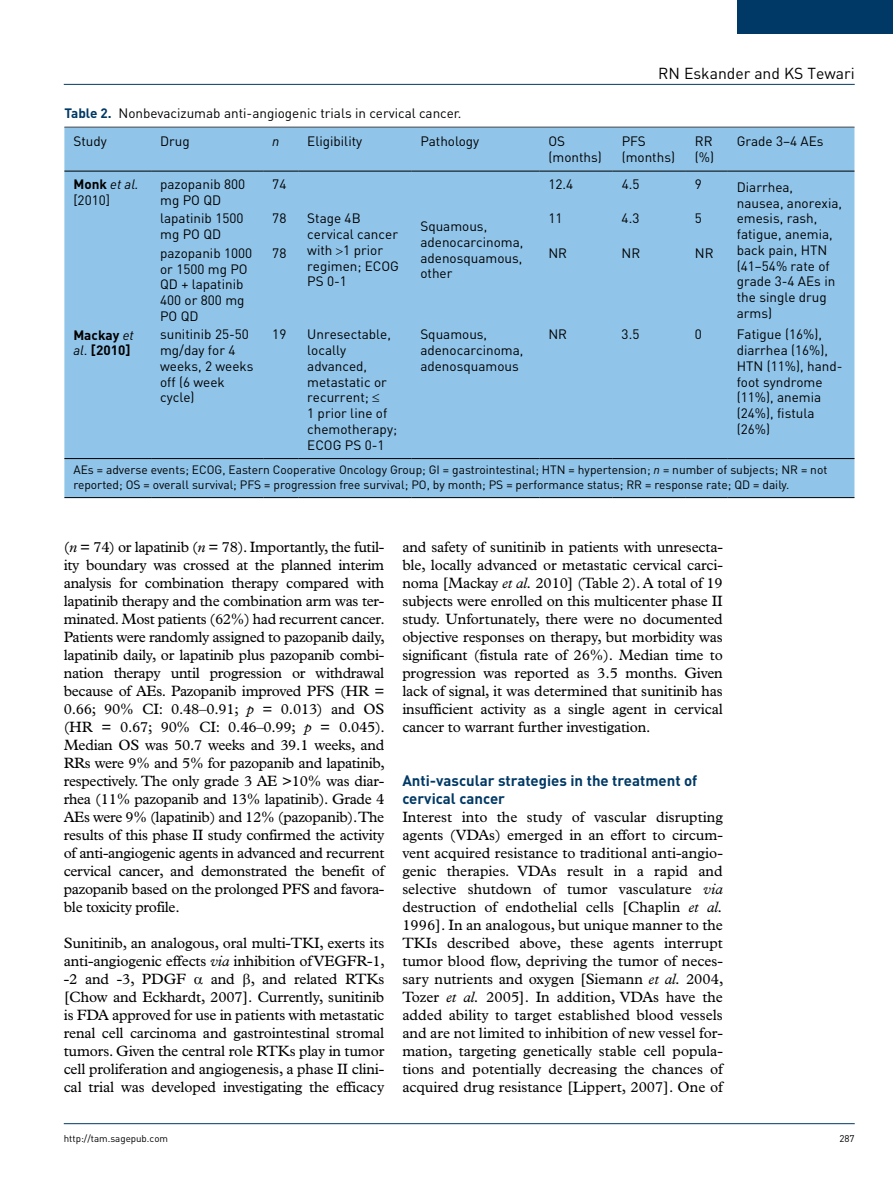
<style>
.page{position:relative;width:893px;height:1191px;background:#fff}
.page>*{position:absolute;margin:0;border:0;box-sizing:border-box;transform-origin:0 0}
.t1{font:15.75px "DIN";color:#000}
.t2{font:15px/18px "Plantin Std";letter-spacing:-.01em;color:#000;text-align:justify}
.t3{font:700 15px/18px "DIN";color:#003965}
.t4{font:13.5px/15.8px "DIN";color:#000}
.t5{font:700 13.5px/15.8px "DIN";color:#000}
.t6{font:italic 13.5px "DIN";color:#000}
.t7{font:12px/14.2px "DIN";color:#000}
.t8{font:9.75px "DIN";color:#000}
.s1{font-weight:700;color:#003965}
.s2{font-weight:700}
.s3{font-style:italic}
.s4{font-weight:400;font-style:italic}
.s5{font-weight:400}
</style>
<div class="page">
<hr style="left:64px;top:84px;width:791px;height:1px;background:#003965">
<hr style="left:64px;top:1123px;width:791px;height:1px;background:#003965">
<div style="left:738px;top:0;width:155px;height:34px;background:#003965"></div>
<hr style="left:64px;top:127px;width:790px;height:1px;background:#000">
<div style="left:64px;top:128px;width:790px;height:369px;background:#90c4e9"></div>
<hr style="left:64px;top:171px;width:87px;height:1px;background:#000">
<hr style="left:151px;top:171px;width:112px;height:1px;background:#000">
<hr style="left:263px;top:171px;width:35px;height:1px;background:#000">
<hr style="left:298px;top:171px;width:113px;height:1px;background:#000">
<hr style="left:411px;top:171px;width:128px;height:1px;background:#000">
<hr style="left:539px;top:171px;width:74px;height:1px;background:#000">
<hr style="left:613px;top:171px;width:73px;height:1px;background:#000">
<hr style="left:686px;top:171px;width:42px;height:1px;background:#000">
<hr style="left:728px;top:171px;width:126px;height:1px;background:#000">
<hr style="left:64px;top:458px;width:87px;height:1px;background:#000">
<hr style="left:151px;top:458px;width:112px;height:1px;background:#000">
<hr style="left:263px;top:458px;width:35px;height:1px;background:#000">
<hr style="left:298px;top:458px;width:113px;height:1px;background:#000">
<hr style="left:411px;top:458px;width:128px;height:1px;background:#000">
<hr style="left:539px;top:458px;width:74px;height:1px;background:#000">
<hr style="left:613px;top:458px;width:73px;height:1px;background:#000">
<hr style="left:686px;top:458px;width:42px;height:1px;background:#000">
<hr style="left:728px;top:458px;width:126px;height:1px;background:#000">
<hr style="left:64px;top:497px;width:87px;height:1px;background:#000">
<hr style="left:151px;top:497px;width:112px;height:1px;background:#000">
<hr style="left:263px;top:497px;width:35px;height:1px;background:#000">
<hr style="left:298px;top:497px;width:113px;height:1px;background:#000">
<hr style="left:411px;top:497px;width:128px;height:1px;background:#000">
<hr style="left:539px;top:497px;width:74px;height:1px;background:#000">
<hr style="left:613px;top:497px;width:73px;height:1px;background:#000">
<hr style="left:686px;top:497px;width:42px;height:1px;background:#000">
<hr style="left:728px;top:497px;width:126px;height:1px;background:#000">
<svg style="left:336px;top:248px;width:7px;height:7px"></svg>
<p class="t1" style="left:658px;top:63px;width:198px">RN Eskander and KS Tewari</p>
<p class="t4" style="left:73px;top:98px;width:390px;line-height:28.5px;text-indent:-9px"><span class="s1">Table 2.</span> Nonbevacizumab anti-angiogenic trials in cervical cancer.<br>Study</p>
<p class="t4" style="left:160px;top:133px;width:31px">Drug</p>
<p class="t6" style="left:272px;top:133px;width:9px">n</p>
<p class="t4" style="left:307px;top:133px;width:56px">Eligibility</p>
<p class="t4" style="left:420px;top:133px;width:60px">Pathology</p>
<p class="t4" style="left:548px;top:133px;width:55px">OS (months)</p>
<p class="t4" style="left:622px;top:133px;width:55px">PFS (months)</p>
<p class="t4" style="left:695px;top:133px;width:21px">RR (%)</p>
<p class="t4" style="left:737px;top:133px;width:88px">Grade 3–4 AEs</p>
<p class="t4" style="left:73px;top:176px;width:67px"><span class="s2">Monk</span> <span class="s3">et al. </span>[2010]</p>
<p class="t4" style="left:160px;top:176px;width:87px">pazopanib 800 mg PO QD</p>
<p class="t4" style="left:272px;top:176px;width:16px">74</p>
<p class="t4" style="left:548px;top:176px;width:26px">12.4</p>
<p class="t4" style="left:622px;top:176px;width:19px">4.5</p>
<p class="t4" style="left:695px;top:176px;width:9px">9</p>
<p class="t4" style="left:737px;top:179px;width:107px">Diarrhea, nausea, anorexia, emesis, rash, fatigue, anemia, back pain, HTN (41–54% rate of grade 3-4 AEs in the single drug arms)</p>
<p class="t4" style="left:307px;top:210px;width:93px">Stage 4B cervical cancer with 1 prior regimen; ECOG<br>PS 0-1</p>
<p class="t4" style="left:420px;top:218px;width:105px">Squamous, adenocarcinoma, adenosquamous, other</p>
<p class="t4" style="left:160px;top:210px;width:85px">lapatinib 1500 mg PO QD</p>
<p class="t4" style="left:272px;top:210px;width:16px">78</p>
<p class="t4" style="left:548px;top:210px;width:16px">11</p>
<p class="t4" style="left:622px;top:210px;width:19px">4.3</p>
<p class="t4" style="left:695px;top:210px;width:9px">5</p>
<p class="t4" style="left:160px;top:245px;width:94px">pazopanib 1000 or 1500 mg PO<br>QD + lapatinib<br>400 or 800 mg<br>PO QD</p>
<p class="t4" style="left:272px;top:245px;width:16px">78</p>
<p class="t4" style="left:548px;top:245px;width:20px">NR</p>
<p class="t4" style="left:622px;top:245px;width:20px">NR</p>
<p class="t4" style="left:695px;top:245px;width:20px">NR</p>
<p class="t5" style="left:73px;top:326px;width:62px">Mackay <span class="s4">et al</span><span class="s5">.</span> [2010]</p>
<p class="t4" style="left:160px;top:326px;width:95px">sunitinib 25-50 mg/day for 4 weeks, 2 weeks off (6 week cycle)</p>
<p class="t4" style="left:272px;top:326px;width:16px">19</p>
<p class="t4" style="left:307px;top:326px;width:91px">Unresectable, locally advanced, metastatic or recurrent; ≤<br>1 prior line of chemotherapy;<br>ECOG PS 0-1</p>
<p class="t4" style="left:420px;top:326px;width:105px">Squamous, adenocarcinoma, adenosquamous</p>
<p class="t4" style="left:548px;top:326px;width:20px">NR</p>
<p class="t4" style="left:622px;top:326px;width:19px">3.5</p>
<p class="t4" style="left:695px;top:326px;width:9px">0</p>
<p class="t4" style="left:737px;top:326px;width:107px">Fatigue (16%), diarrhea (16%),<br>HTN (11%), hand&shy;foot syndrome (11%), anemia (24%), fistula (26%)</p>
<p class="t7" style="left:73px;top:462px;width:755px">AEs = adverse events; ECOG, Eastern Cooperative Oncology Group; GI = gastrointestinal; HTN = hypertension; <span class="s3">n</span> = number of subjects; NR = not reported; OS = overall survival; PFS = progression free survival; PO, by month; PS = performance status; RR = response rate; QD = daily.</p>
<p class="t2" style="left:64px;top:538px;width:323px">(<span class="s3">n</span> = 74) or lapatinib (<span class="s3">n</span> = 78). Importantly, the futil&shy;ity boundary was crossed at the planned interim analysis for combination therapy compared with lapatinib therapy and the combination arm was ter&shy;minated. Most patients (62%) had recurrent cancer.<br>Patients were randomly assigned to pazopanib daily, lapatinib daily, or lapatinib plus pazopanib combi&shy;nation therapy until progression or withdrawal because of AEs. Pazopanib improved PFS (HR = 0.66; 90% CI: 0.48–0.91; <span class="s3">p</span> = 0.013) and OS (HR = 0.67; 90% CI: 0.46–0.99; <span class="s3">p</span> = 0.045).<br>Median OS was 50.7 weeks and 39.1 weeks, and RRs were 9% and 5% for pazopanib and lapatinib, respectively. The only grade 3 AE &gt;10% was diar&shy;rhea (11% pazopanib and 13% lapatinib). Grade 4<br>AEs were 9% (lapatinib) and 12% (pazopanib). The results of this phase II study confirmed the activity of anti-angiogenic agents in advanced and recurrent cervical cancer, and demonstrated the benefit of pazopanib based on the prolonged PFS and favora&shy;ble toxicity profile.</p>
<p class="t2" style="left:64px;top:934px;width:323px">Sunitinib, an analogous, oral multi-TKI, exerts its anti-angiogenic effects <span class="s3">via</span> inhibition of VEGFR-1, -2 and -3, PDGF</p>
<p class="t2" style="left:64px;top:970px;width:322px;text-indent:147px">and , and related RTKs [Chow and Eckhardt, 2007]. Currently, sunitinib is FDA approved for use in patients with metastatic renal cell carcinoma and gastrointestinal stromal tumors. Given the central role RTKs play in tumor cell proliferation and angiogenesis, a phase II clini&shy;cal trial was developed investigating the efficacy</p>
<p class="t2" style="left:402px;top:538px;width:322px">and safety of sunitinib in patients with unresecta&shy;ble, locally advanced or metastatic cervical carci&shy;noma [Mackay <span class="s3">et al.</span> 2010] (Table 2). A total of 19 subjects were enrolled on this multicenter phase II study. Unfortunately, there were no documented objective responses on therapy, but morbidity was significant (fistula rate of 26%). Median time to progression was reported as 3.5 months. Given lack of signal, it was determined that sunitinib has insufficient activity as a single agent in cervical cancer to warrant further investigation.</p>
<p class="t3" style="left:402px;top:771px;width:297px">Anti-vascular strategies in the treatment of cervical cancer</p>
<p class="t2" style="left:402px;top:808px;width:323px">Interest into the study of vascular disrupting agents (VDAs) emerged in an effort to circum&shy;vent acquired resistance to traditional anti-angio&shy;genic therapies. VDAs result in a rapid and selective shutdown of tumor vasculature <span class="s3">via </span>destruction of endothelial cells [Chaplin <span class="s3">et al.<br></span>1996]. In an analogous, but unique manner to the TKIs described above, these agents interrupt tumor blood flow, depriving the tumor of neces&shy;sary nutrients and oxygen [Siemann <span class="s3">et al.</span> 2004, Tozer <span class="s3">et al.</span> 2005]. In addition, VDAs have the added ability to target established blood vessels and are not limited to inhibition of new vessel for&shy;mation, targeting genetically stable cell popula&shy;tions and potentially decreasing the chances of acquired drug resistance [Lippert, 2007]. One of</p>
<p class="t8" style="left:64px;top:1132px;width:106px">http://tam.sagepub.com</p>
<p class="t8" style="left:839px;top:1132px;width:17px">287</p>
</div>
